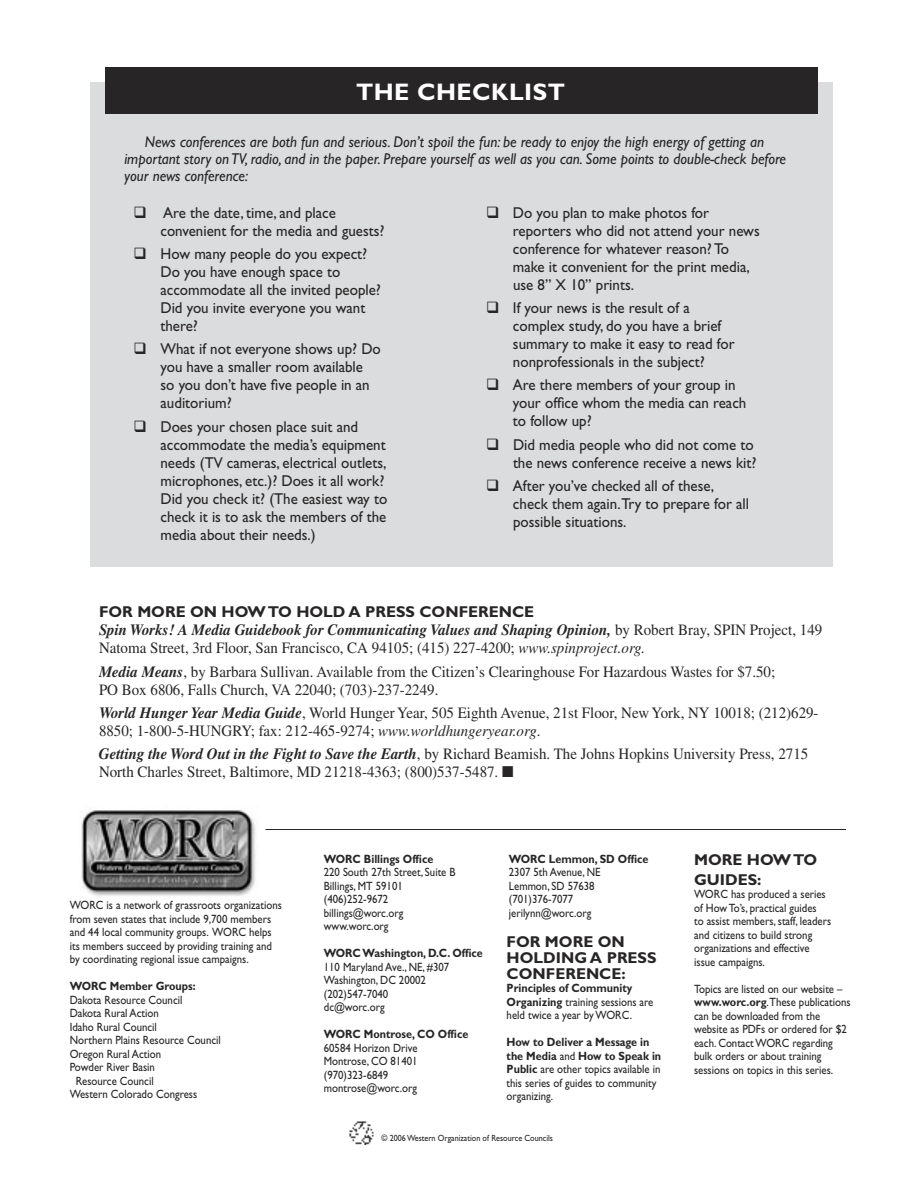
<style>
.page{position:relative;width:918px;height:1188px;background:#fff}
.page>*{position:absolute;margin:0;border:0;box-sizing:border-box;transform-origin:0 0}
.t1{font:700 24px "Gill Sans";letter-spacing:.02em;color:#fff}
.t2{font:15.75px/18px "Gill Sans";color:#272525;scale:.95 1}
.t3{font:15.75px/18px "Times";color:#272525;scale:.95 1}
.t4{font:italic 15.75px/17.2px "Gill Sans";color:#272525;scale:.95 1}
.t5{font:700 15.75px/15.8px "Gill Sans";color:#272525}
.t6{font:12px/13.5px "Gill Sans";color:#272525;scale:.9 1}
.t7{font:700 12px "Gill Sans";color:#272525;scale:.9 1}
.t8{font:9px "Gill Sans";color:#272525;scale:.9 1}
.s1{font-weight:700;font-style:italic}
.s2{font-style:italic}
.s3{font-weight:700}
</style>
<div class="page">
<img style="left:81px;top:810px;width:175px;height:86px">
<hr style="left:266px;top:829px;width:580px;height:1px;background:#272525">
<img style="left:350px;top:1122px;width:23px;height:23px">
<div style="left:90px;top:82px;width:742px;height:485px;background:#dbdcdd"></div>
<div style="left:105px;top:67px;width:712px;height:47px;background:#272525"></div>
<h1 class="t1" style="left:356px;top:77px;width:210px">THE CHECKLIST</h1>
<p class="t4" style="left:124px;top:133px;width:698px;text-indent:20px">News conferences are both fun and serious. Don’t spoil the fun: be ready to enjoy the high energy of getting an important story on TV, radio, and in the paper. Prepare yourself as well as you can. Some points to double-check before your news conference:</p>
<h2 class="t2" style="left:160px;top:203px;width:237px;text-indent:-27px">❑ Are the date, time, and place convenient for the media and guests?</h2>
<h2 class="t2" style="left:160px;top:245px;width:234px;text-indent:-27px">❑ How many people do you expect?<br>Do you have enough space to accommodate all the invited people?<br>Did you invite everyone you want there?</h2>
<h2 class="t2" style="left:160px;top:340px;width:233px;text-indent:-27px">❑ What if not everyone shows up? Do you have a smaller room available so you don’t have five people in an auditorium?</h2>
<p class="t2" style="left:160px;top:418px;width:240px;text-indent:-27px">❑ Does your chosen place suit and accommodate the media’s equipment needs (TV cameras, electrical outlets, microphones, etc.)? Does it all work?<br>Did you check it? (The easiest way to check it is to ask the members of the media about their needs.)</p>
<h2 class="t2" style="left:513px;top:203px;width:261px;text-indent:-27px">❑ Do you plan to make photos for reporters who did not attend your news conference for whatever reason? To make it convenient for the print media, use 8” X 10” prints.</h2>
<h2 class="t2" style="left:513px;top:299px;width:235px;text-indent:-27px">❑ If your news is the result of a complex study, do you have a brief summary to make it easy to read for nonprofessionals in the subject?</h2>
<h2 class="t2" style="left:513px;top:376px;width:247px;text-indent:-27px">❑ Are there members of your group in your office whom the media can reach to follow up?</h2>
<h2 class="t2" style="left:486px;top:436px;width:286px;text-align:right">❑ Did media people who did not come to the news conference receive a news kit?</h2>
<h2 class="t2" style="left:513px;top:477px;width:250px;text-indent:-27px">❑ After you’ve checked all of these, check them again.Try to prepare for all possible situations.</h2>
<h2 class="t5" style="left:99px;top:604px;width:437px">FOR MORE ON HOW TO HOLD A PRESS CONFERENCE</h2>
<h2 class="t3" style="left:99px;top:621px;width:763px"><span class="s1">Spin Works! A Media Guidebook for Communicating Values and Shaping Opinion,</span> by Robert Bray, SPIN Project, 149<br>Natoma Street, 3rd Floor, San Francisco, CA 94105; (415) 227-4200; <span class="s2">www.spinproject.org.</span></h2>
<h2 class="t3" style="left:99px;top:662px;width:713px"><span class="s1">Media Means</span>, by Barbara Sullivan. Available from the Citizen’s Clearinghouse For Hazardous Wastes for $7.50;<br>PO Box 6806, Falls Church, VA 22040; (703)-237-2249.</h2>
<h2 class="t3" style="left:99px;top:704px;width:759px"><span class="s1">World Hunger Year Media Guide</span>, World Hunger Year, 505 Eighth Avenue, 21st Floor, New York, NY 10018; (212)629-<br>8850; 1-800-5-HUNGRY; fax: 212-465-9274; <span class="s2">www.worldhungeryear.org</span>.</h2>
<h2 class="t3" style="left:99px;top:745px;width:748px"><span class="s1">Getting the Word Out in the Fight to Save the Earth</span>, by Richard Beamish. The Johns Hopkins University Press, 2715<br>North Charles Street, Baltimore, MD 21218-4363; (800)537-5487. ■</h2>
<p class="t6" style="left:70px;top:899px;width:237px">WORC is a network of grassroots organizations from seven states that include 9,700 members and 44 local community groups. WORC helps its members succeed by providing training and by coordinating regional issue campaigns.</p>
<p class="t7" style="left:70px;top:979px;width:141px">WORC Member Groups:</p>
<p class="t6" style="left:70px;top:993px;width:127px">Dakota Resource Council</p>
<p class="t6" style="left:70px;top:1007px;width:100px">Dakota Rural Action</p>
<p class="t6" style="left:70px;top:1020px;width:98px">Idaho Rural Council</p>
<p class="t6" style="left:70px;top:1034px;width:169px">Northern Plains Resource Council</p>
<p class="t6" style="left:70px;top:1047px;width:103px">Oregon Rural Action</p>
<p class="t6" style="left:70px;top:1061px;width:96px">Powder River Basin</p>
<p class="t6" style="left:76px;top:1074px;width:88px">Resource Council</p>
<p class="t6" style="left:70px;top:1088px;width:143px">Western Colorado Congress</p>
<p class="t7" style="left:324px;top:851px;width:123px">WORC Billings Office</p>
<p class="t6" style="left:324px;top:865px;width:148px">220 South 27th Street, Suite B<br>Billings, MT 59101 (406)252-9672 billings@worc.org www.worc.org</p>
<p class="t7" style="left:324px;top:946px;width:178px">WORC Washington, D.C. Office</p>
<p class="t6" style="left:324px;top:960px;width:141px">110 Maryland Ave., NE, #307<br>Washington, DC 20002 (202)547-7040 dc@worc.org</p>
<p class="t7" style="left:324px;top:1027px;width:162px">WORC Montrose, CO Office</p>
<p class="t6" style="left:324px;top:1041px;width:106px">60584 Horizon Drive<br>Montrose, CO 81401 (970)323-6849 montrose@worc.org</p>
<p class="t7" style="left:509px;top:851px;width:157px">WORC Lemmon, SD Office</p>
<p class="t6" style="left:509px;top:865px;width:103px">2307 5th Avenue, NE<br>Lemmon, SD 57638 (701)376-7077 jerilynn@worc.org</p>
<h2 class="t5" style="left:507px;top:934px;width:152px">FOR MORE ON<br>HOLDING A PRESS<br>CONFERENCE:</h2>
<p class="t6" style="left:507px;top:982px;width:165px"><span class="s3">Principles of Community<br>Organizing</span> training sessions are held twice a year by WORC.</p>
<p class="t6" style="left:507px;top:1036px;width:173px"><span class="s3">How to Deliver a Message in the Media</span> and <span class="s3">How to Speak in<br>Public</span> are other topics available in this series of guides to community organizing.</p>
<p class="t8" style="left:381px;top:1133px;width:192px">© 2006 Western Organization of Resource Councils</p>
<h2 class="t5" style="left:694px;top:850px;width:125px;line-height:19.5px">MORE HOW TO<br>GUIDES:</h2>
<p class="t6" style="left:694px;top:888px;width:154px">WORC has produced a series of How To’s, practical guides<br>to assist members, staff, leaders and citizens to build strong organizations and effective issue campaigns.</p>
<p class="t6" style="left:694px;top:982px;width:175px">Topics are listed on our website – <span class="s3">www.worc.org</span>.These publications can be downloaded from the website as PDFs or ordered for $2 each. Contact WORC regarding bulk orders or about training sessions on topics in this series.</p>
</div>
